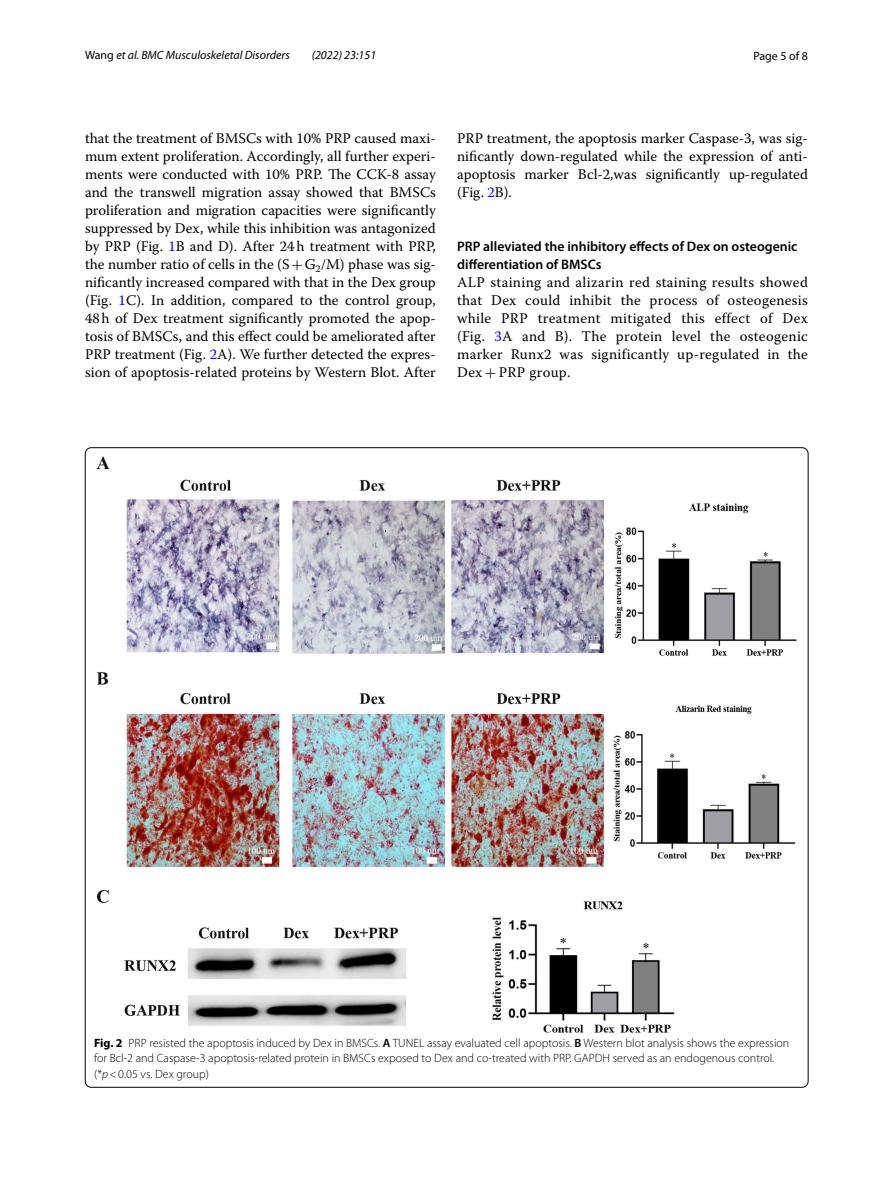
<style>
.page{position:relative;width:893px;height:1187px;background:#fff}
.page>*{position:absolute;margin:0;border:0;box-sizing:border-box;transform-origin:0 0}
.t1{font:14.7px/18px "Warnock Pro";letter-spacing:.005em;color:#000;text-align:justify}
.t2{font:600 13.8px/18px "Myriad Pro";color:#000}
.t3{font:300 12px/15px "Myriad Pro";color:#000}
.t4{font:italic 12px "Myriad Pro";color:#000}
.t5{font:12px "Myriad Pro";color:#000}
.s1{font-style:normal}
.s2{color:#00f}
.s3{font-family:"MTSY"}
.s4{font-weight:700}
.s5{font-weight:600}
.s6{font-style:italic}
</style>
<div class="page">
<img style="left:96px;top:456px;width:701px;height:576px">
<p class="t4" style="left:85px;top:48px;width:206px"><span class="s1">Wang</span> et al. BMC Musculoskeletal Disorders</p>
<p class="t4" style="left:312px;top:48px;width:66px">(2022) 23:151</p>
<p class="t5" style="left:753px;top:48px;width:56px">Page 5 of 8</p>
<p class="t1" style="left:85px;top:128px;width:352px">that the treatment of BMSCs with 10% PRP caused maxi&shy;mum extent proliferation. Accordingly, all further experi&shy;ments were conducted with 10% PRP. The CCK-8 assay and the transwell migration assay showed that BMSCs proliferation and migration capacities were significantly suppressed by Dex, while this inhibition was antagonized by PRP (Fig. <span class="s2">1</span>B and D). After 24h treatment with PRP, the number ratio of cells in the (S<span class="s3">+</span> -G<sub>2</sub>/M) phase was sig&shy;nificantly increased compared with that in the Dex group (Fig. <span class="s2">1</span>C). In addition, compared to the control group, 48h of Dex treatment significantly promoted the apop&shy;tosis of BMSCs, and this effect could be ameliorated after PRP treatment (Fig. <span class="s2">2</span>A). We further detected the expres&shy;sion of apoptosis-related proteins by Western Blot. After</p>
<p class="t1" style="left:457px;top:128px;width:352px">PRP treatment, the apoptosis marker Caspase-3, was sig&shy;nificantly down-regulated while the expression of anti&shy;apoptosis marker Bcl-2,was significantly up-regulated (Fig. <span class="s2">2</span>B).</p>
<p class="t2" style="left:457px;top:237px;width:342px">PRP alleviated the inhibitory effects of Dex on osteogenic differentiation of BMSCs</p>
<p class="t1" style="left:457px;top:272px;width:352px">ALP staining and alizarin red staining results showed that Dex could inhibit the process of osteogenesis while PRP treatment mitigated this effect of Dex (Fig. <span class="s2">3</span>A and B). The protein level the osteogenic marker Runx2 was significantly up-regulated in the Dex <span class="s3">+</span> PRP group.</p>
<p class="t3" style="left:94px;top:1036px;width:697px"><span class="s4">Fig. 2</span> PRP resisted the apoptosis induced by Dex in BMSCs. <span class="s5">A</span> TUNEL assay evaluated cell apoptosis. <span class="s5">B</span> Western blot analysis shows the expression for Bcl-2 and Caspase-3 apoptosis-related protein in BMSCs exposed to Dex and co-treated with PRP. GAPDH served as an endogenous control. (*<span class="s6">p</span>&lt;0.05 vs. Dex group)</p>
</div>
